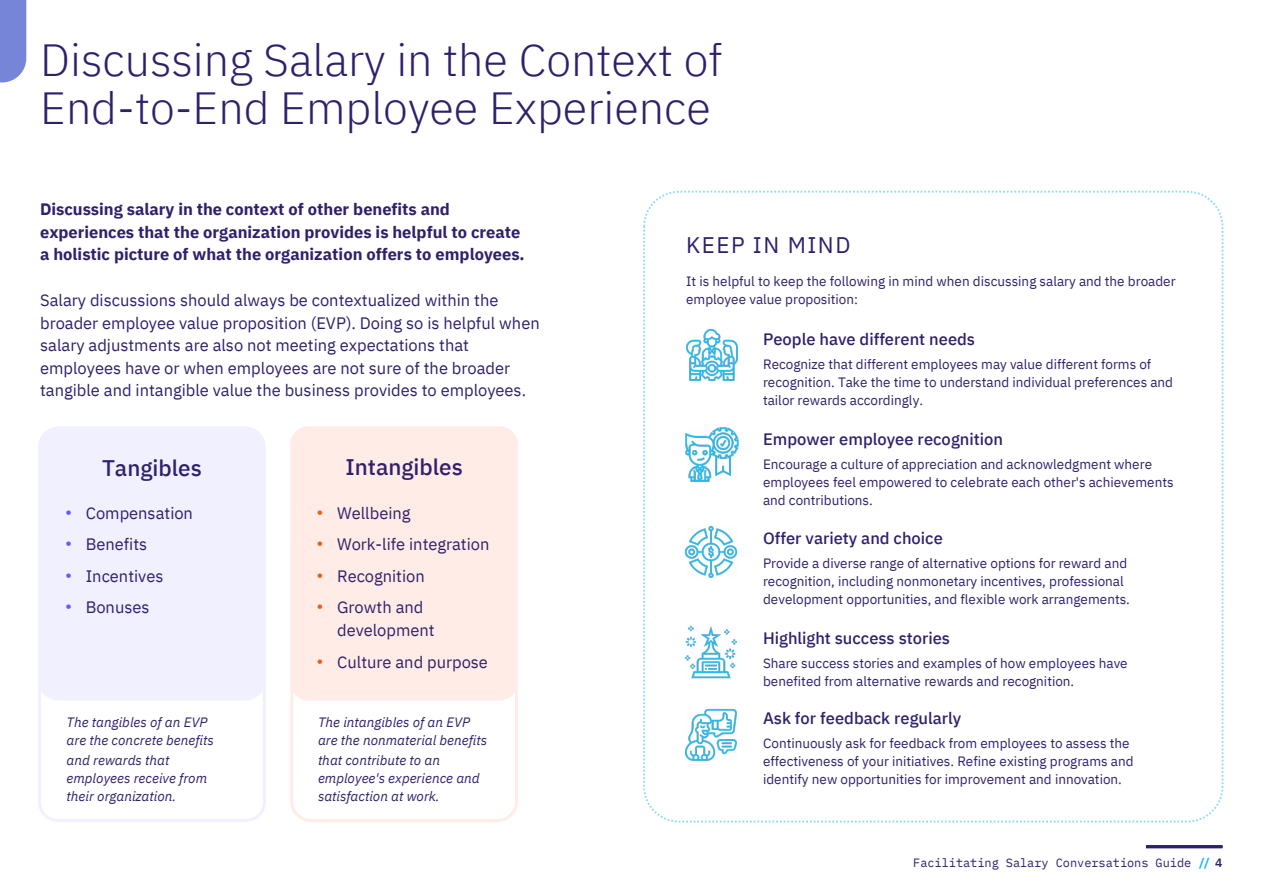
<style>
.page{position:relative;width:1263px;height:893px;background:#fff}
.page>*{position:absolute;margin:0;border:0;box-sizing:border-box;transform-origin:0 0}
.t1{font:300 45px/48.3px "IBM Plex Sans";color:#30206b}
.t2{font:500 22.5px "IBM Plex Sans";color:#30206b}
.t3{font:22.5px "IBM Plex Sans";letter-spacing:.065em;color:#30206b}
.t4{font:16.5px/22.5px "IBM Plex Sans";color:#30206b}
.t5{font:700 16.5px/22.5px "IBM Plex Sans";color:#30206b}
.t6{font:500 16.5px "IBM Plex Sans";color:#30206b}
.t7{font:13.5px/18px "IBM Plex Sans";color:#30206b}
.t8{font:italic 13.5px/18px "IBM Plex Sans";color:#30206b}
.t9{font:12px "IBM Plex Mono";letter-spacing:-.005em;color:#30206b}
.s1{font-family:"Arial";font-size:18px;color:#5d5cff}
.s2{font-family:"Arial";font-size:18px;color:#f35c0f}
.s3{font-weight:700;color:#1ebbf0}
.s4{font-weight:600}
</style>
<div class="page">
<div style="left:290px;top:522px;width:228px;height:300px;border:3px solid #ffece6;border-radius:19px"></div>
<div style="left:38px;top:522px;width:228px;height:300px;border:3px solid #f0f0ff;border-radius:18px"></div>
<div style="left:0;top:0;width:26px;height:82px;background:#7785d8"></div>
<hr style="left:1146px;top:845px;width:76px;height:3px;background:#30206b">
<div style="left:40px;top:428px;width:224px;height:271px;background:#f0f0ff;border-radius:19px"></div>
<div style="left:38px;top:426px;width:228px;height:274px;border:3px solid #f0f0ff;border-radius:19px"></div>
<div style="left:292px;top:428px;width:224px;height:271px;background:#ffece6;border-radius:17px"></div>
<div style="left:290px;top:426px;width:228px;height:274px;border:3px solid #ffece6;border-radius:17px"></div>
<img style="left:686px;top:329px;width:52px;height:52px">
<img style="left:685px;top:428px;width:53px;height:53px">
<img style="left:684px;top:526px;width:53px;height:52px">
<img style="left:685px;top:625px;width:52px;height:53px">
<img style="left:685px;top:708px;width:52px;height:53px">
<h1 class="t1" style="left:40px;top:32px;width:684px">Discussing Salary in the Context of<br>End-to-End Employee Experience</h1>
<p class="t5" style="left:40px;top:196px;width:486px">Discussing salary in the context of other benefits and experiences that the organization provides is helpful to create a holistic picture of what the organization offers to employees.</p>
<p class="t4" style="left:40px;top:288px;width:501px">Salary discussions should always be contextualized within the broader employee value proposition (EVP). Doing so is helpful when salary adjustments are also not meeting expectations that employees have or when employees are not sure of the broader tangible and intangible value the business provides to employees.</p>
<h2 class="t2" style="left:102px;top:450px;width:101px">Tangibles</h2>
<h2 class="t2" style="left:345px;top:449px;width:119px">Intangibles</h2>
<p class="t4" style="left:66px;top:500px;width:129px"><span class="s1">•</span> Compensation</p>
<p class="t4" style="left:66px;top:532px;width:83px"><span class="s1">•</span> Benefits</p>
<p class="t4" style="left:66px;top:563px;width:99px"><span class="s1">•</span> Incentives</p>
<p class="t4" style="left:66px;top:595px;width:86px"><span class="s1">•</span> Bonuses</p>
<p class="t4" style="left:317px;top:500px;width:95px"><span class="s2">•</span> Wellbeing</p>
<p class="t4" style="left:317px;top:532px;width:174px"><span class="s2">•</span> Work-life integration</p>
<p class="t4" style="left:317px;top:563px;width:109px"><span class="s2">•</span> Recognition</p>
<p class="t4" style="left:337px;top:595px;width:99px;text-indent:-20px"><span class="s2">•</span> Growth and development</p>
<p class="t4" style="left:317px;top:649px;width:173px"><span class="s2">•</span> Culture and purpose</p>
<p class="t8" style="left:67px;top:712px;width:149px">The tangibles of an EVP are the concrete benefits</p>
<p class="t8" style="left:67px;top:750px;width:142px">and rewards that employees receive from their organization.</p>
<p class="t8" style="left:318px;top:712px;width:171px">The intangibles of an EVP are the nonmaterial benefits</p>
<p class="t8" style="left:318px;top:750px;width:163px">that contribute to an employee's experience and satisfaction at work.</p>
<h2 class="t3" style="left:686px;top:228px;width:166px">KEEP IN MIND</h2>
<p class="t7" style="left:686px;top:271px;width:491px">It is helpful to keep the following in mind when discussing salary and the broader employee value proposition:</p>
<p class="t6" style="left:763px;top:326px;width:214px">People have different needs</p>
<p class="t7" style="left:763px;top:354px;width:411px">Recognize that different employees may value different forms of recognition. Take the time to understand individual preferences and tailor rewards accordingly.</p>
<p class="t6" style="left:763px;top:426px;width:241px">Empower employee recognition</p>
<p class="t7" style="left:763px;top:454px;width:412px">Encourage a culture of appreciation and acknowledgment where employees feel empowered to celebrate each other's achievements and contributions.</p>
<p class="t6" style="left:763px;top:526px;width:181px">Offer variety and choice</p>
<p class="t7" style="left:763px;top:554px;width:368px">Provide a diverse range of alternative options for reward and recognition, including nonmonetary incentives, professional development opportunities, and flexible work arrangements.</p>
<p class="t6" style="left:763px;top:625px;width:189px">Highlight success stories</p>
<p class="t7" style="left:763px;top:653px;width:366px">Share success stories and examples of how employees have benefited from alternative rewards and recognition.</p>
<p class="t6" style="left:763px;top:705px;width:200px">Ask for feedback regularly</p>
<p class="t7" style="left:763px;top:733px;width:372px">Continuously ask for feedback from employees to assess the effectiveness of your initiatives. Refine existing programs and identify new opportunities for improvement and innovation.</p>
<p class="t9" style="left:913px;top:853px;width:311px">Facilitating Salary Conversations Guide <span class="s3">//</span> <span class="s4">4</span></p>
</div>
